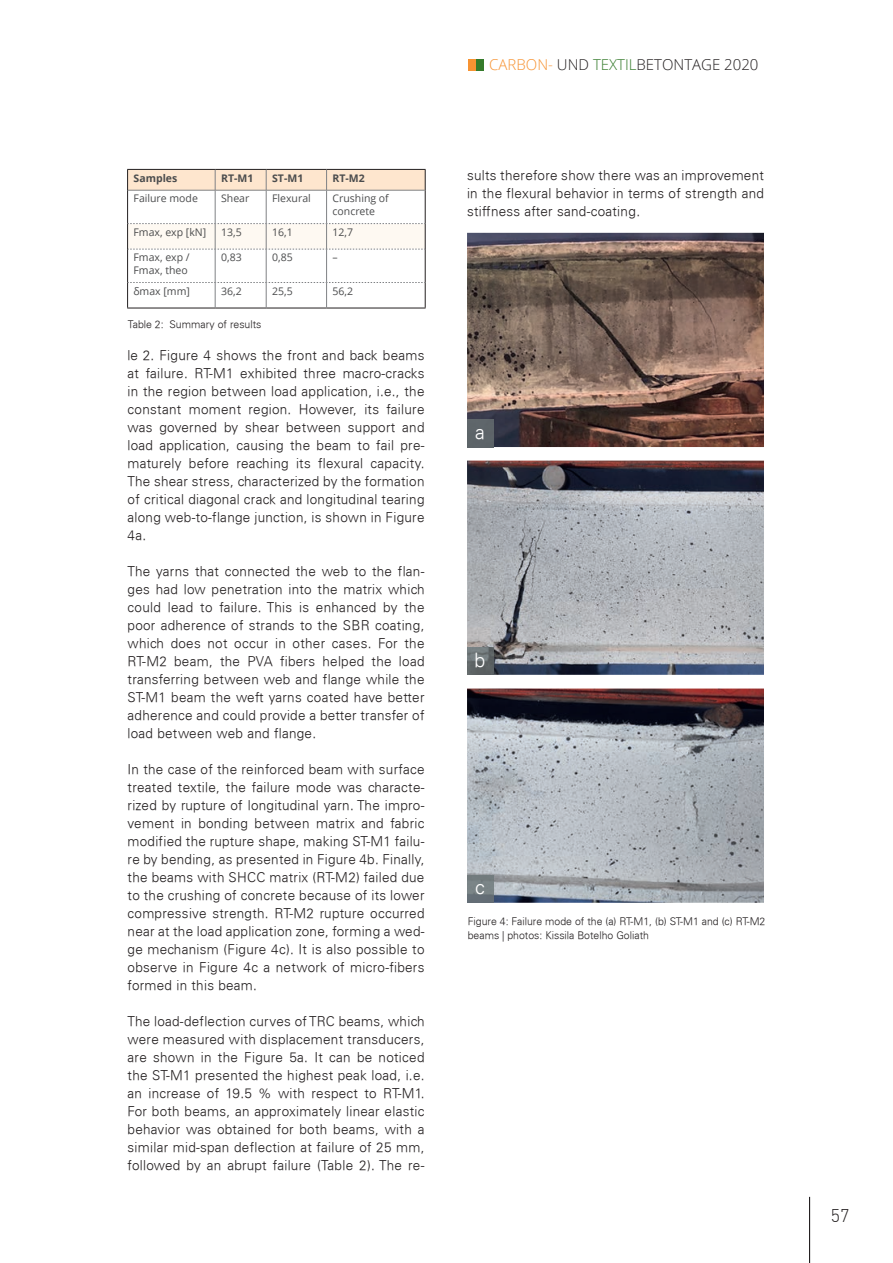
<style>
.page{position:relative;width:893px;height:1263px;background:#fff}
.page>*{position:absolute;margin:0;border:0;box-sizing:border-box;transform-origin:0 0}
.t1{font:300 19.5px "Univers";color:#fff}
.t2{font:300 18px "DIN";color:#231f20}
.t3{font:300 15px "Open Sans";color:#231f20}
.t4{font:300 13.5px/18px "Univers";letter-spacing:.02em;color:#231f20;text-align:justify}
.t5{font:10.5px/12.6px "Open Sans";color:#4b4c4d}
.t6{font:300 10.5px/13.6px "Univers";color:#231f20}
.t7{font:700 10.5px "Open Sans";color:#4b4c4d}
.s1{color:#f79332}
.s2{color:#357b2b}
</style>
<div class="page">
<hr style="left:809px;top:1197px;width:1px;height:66px;background:#231f20">
<div style="left:477px;top:60px;width:7px;height:11px;background:#357b2b"></div>
<svg style="left:468px;top:60px;width:8px;height:11px"></svg>
<hr style="left:127px;top:190px;width:1px;height:34px;background:#231f20">
<hr style="left:425px;top:190px;width:1px;height:34px;background:#231f20">
<hr style="left:127px;top:249px;width:1px;height:33px;background:#231f20">
<hr style="left:425px;top:249px;width:1px;height:33px;background:#231f20">
<hr style="left:127px;top:308px;width:88px;height:1px;background:#231f20">
<hr style="left:215px;top:308px;width:51px;height:1px;background:#231f20">
<hr style="left:266px;top:308px;width:61px;height:1px;background:#231f20">
<hr style="left:327px;top:308px;width:99px;height:1px;background:#231f20">
<hr style="left:215px;top:190px;width:1px;height:34px;background:#808285">
<hr style="left:266px;top:190px;width:1px;height:34px;background:#808285">
<hr style="left:215px;top:249px;width:1px;height:33px;background:#808285">
<hr style="left:266px;top:249px;width:1px;height:33px;background:#808285">
<hr style="left:128px;top:190px;width:87px;height:1px;background:#808285">
<hr style="left:215px;top:190px;width:51px;height:1px;background:#808285">
<hr style="left:266px;top:190px;width:61px;height:1px;background:#808285">
<hr style="left:327px;top:190px;width:98px;height:1px;background:#808285">
<svg style="left:127px;top:169px;width:299px;height:21px;background:#f0d9c3"></svg>
<hr style="left:326px;top:190px;width:1px;height:34px;background:#808285">
<svg style="left:127px;top:223px;width:299px;height:27px"></svg>
<hr style="left:326px;top:249px;width:1px;height:33px;background:#808285">
<svg style="left:127px;top:282px;width:299px;height:26px"></svg>
<img style="left:467px;top:233px;width:297px;height:214px">
<img style="left:467px;top:461px;width:297px;height:214px">
<img style="left:467px;top:688px;width:297px;height:215px">
<img style="left:467px;top:419px;width:26px;height:28px">
<img style="left:467px;top:647px;width:26px;height:28px">
<img style="left:467px;top:875px;width:26px;height:28px">
<p class="t7" style="left:134px;top:170px;width:45px">Samples</p>
<p class="t7" style="left:221px;top:170px;width:34px">RT-M1</p>
<p class="t7" style="left:272px;top:170px;width:33px">ST-M1</p>
<p class="t7" style="left:333px;top:170px;width:34px">RT-M2</p>
<p class="t5" style="left:134px;top:192px;width:66px">Failure mode</p>
<p class="t5" style="left:221px;top:192px;width:30px">Shear</p>
<p class="t5" style="left:272px;top:192px;width:40px">Flexural</p>
<p class="t5" style="left:333px;top:192px;width:58px">Crushing of concrete</p>
<p class="t5" style="left:134px;top:225px;width:74px">Fmax, exp [kN]</p>
<p class="t5" style="left:221px;top:225px;width:22px">13,5</p>
<p class="t5" style="left:272px;top:225px;width:22px">16,1</p>
<p class="t5" style="left:333px;top:225px;width:22px">12,7</p>
<p class="t5" style="left:134px;top:251px;width:58px">Fmax, exp /<br>Fmax, theo</p>
<p class="t5" style="left:221px;top:251px;width:22px">0,83</p>
<p class="t5" style="left:272px;top:251px;width:22px">0,85</p>
<p class="t5" style="left:333px;top:251px;width:7px">–</p>
<p class="t5" style="left:134px;top:284px;width:58px">δmax [mm]</p>
<p class="t5" style="left:221px;top:284px;width:22px">36,2</p>
<p class="t5" style="left:272px;top:284px;width:22px">25,5</p>
<p class="t5" style="left:333px;top:284px;width:22px">56,2</p>
<p class="t6" style="left:128px;top:318px;width:135px">Table 2: Summary of results</p>
<p class="t4" style="left:128px;top:346px;width:298px">le 2. Figure 4 shows the front and back beams at failure. RT-M1 exhibited three macro-cracks in the region between load application, i.e., the constant moment region. However, its failure was governed by shear between support and load application, causing the beam to fail pre&shy;maturely before reaching its flexural capacity.<br>The shear stress, characterized by the formation of critical diagonal crack and longitudinal tearing along web-to-flange junction, is shown in Figure 4a.</p>
<p class="t4" style="left:128px;top:562px;width:298px">The yarns that connected the web to the flan&shy;ges had low penetration into the matrix which could lead to failure. This is enhanced by the poor adherence of strands to the SBR coating, which does not occur in other cases. For the RT-M2 beam, the PVA fibers helped the load transferring between web and flange while the ST-M1 beam the weft yarns coated have better adherence and could provide a better transfer of load between web and flange.</p>
<p class="t4" style="left:128px;top:760px;width:298px">In the case of the reinforced beam with surface treated textile, the failure mode was characte&shy;rized by rupture of longitudinal yarn. The impro&shy;vement in bonding between matrix and fabric modified the rupture shape, making ST-M1 failu&shy;re by bending, as presented in Figure 4b. Finally, the beams with SHCC matrix (RT-M2) failed due to the crushing of concrete because of its lower compressive strength. RT-M2 rupture occurred near at the load application zone, forming a wed&shy;ge mechanism (Figure 4c). It is also possible to observe in Figure 4c a network of micro-fibers formed in this beam.</p>
<p class="t4" style="left:128px;top:1012px;width:298px">The load-deflection curves of TRC beams, which were measured with displacement transducers, are shown in the Figure 5a. It can be noticed the ST-M1 presented the highest peak load, i.e. an increase of 19.5 % with respect to RT-M1.<br>For both beams, an approximately linear elastic behavior was obtained for both beams, with a similar mid-span deflection at failure of 25 mm, followed by an abrupt failure (Table 2). The re-</p>
<p class="t3" style="left:489px;top:54px;width:271px"><span class="s1">CARBON-</span> UND <span class="s2">TEXTIL</span>BETONTAGE 2020</p>
<p class="t4" style="left:467px;top:166px;width:298px">sults therefore show there was an improvement in the flexural behavior in terms of strength and stiffness after sand-coating.</p>
<h1 class="t1" style="left:475px;top:420px;width:11px">a</h1>
<h1 class="t1" style="left:474px;top:648px;width:12px">b</h1>
<h1 class="t1" style="left:475px;top:876px;width:11px">c</h1>
<p class="t6" style="left:468px;top:914px;width:299px">Figure 4: Failure mode of the (a) RT-M1, (b) ST-M1 and (c) RT-M2 beams | photos: Kissila Botelho Goliath</p>
<h2 class="t2" style="left:831px;top:1205px;width:20px">57</h2>
</div>
